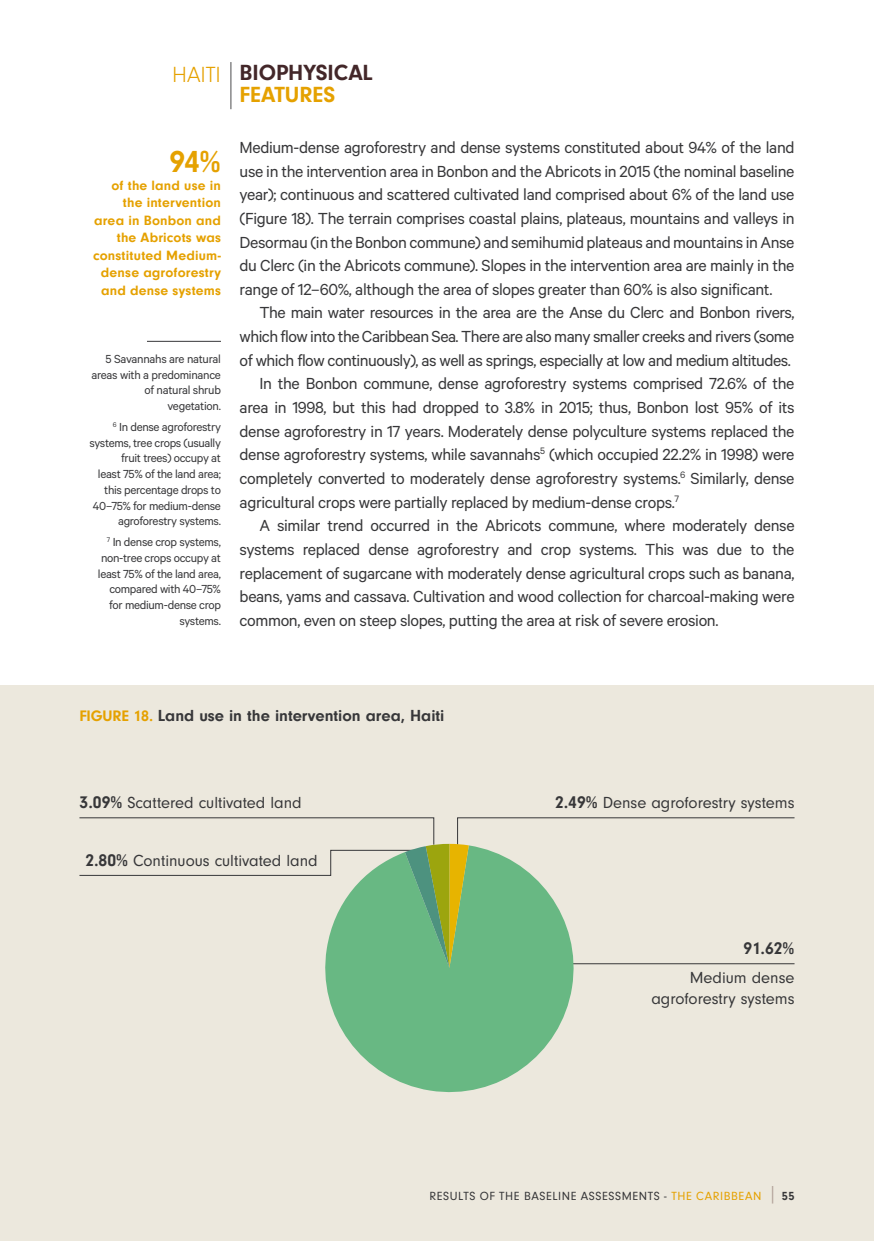
<style>
.page{position:relative;width:874px;height:1241px;background:#fff}
.page>*{position:absolute;margin:0;border:0;box-sizing:border-box;transform-origin:0 0}
.t1{font:700 31.5px "Neuzeit Grotesk";color:#e5a100}
.t2{font:700 22.75px/21.9px "Neuzeit Grotesk";letter-spacing:-.005em;color:#432729}
.t3{font:18.03px/23.6px "Calibre";letter-spacing:-.02em;color:#373739;text-align:justify}
.t4{font:700 17.5px "Neuzeit Grotesk";color:#373739}
.t5{font:16.62px/21px "Neuzeit Grotesk";color:#373739;text-align:right}
.t6{font:700 16.62px "Neuzeit Grotesk";color:#373739}
.t7{font:700 14px/17.5px "Neuzeit Grotesk";letter-spacing:.015em;color:#e5a100;text-align:right}
.t8{font:13.12px/15.8px "Calibre";letter-spacing:-.025em;color:#373739;text-align:right}
.t9{font:12.25px "Neuzeit Grotesk";letter-spacing:.05em;color:#373739}
.s1{font-weight:300;color:#e5a100}
.s2{color:#e5a100}
.s3{font-size:15.75px;color:#e5a100}
.s4{font-weight:700;font-size:17.5px}
.s5{font-weight:300;font-size:21px;color:#b0a097}
.s6{font-weight:700}
</style>
<div class="page">
<div style="left:0;top:685px;width:873px;height:555px;background:#ece8dd"></div>
<hr style="left:230px;top:62px;width:1px;height:47px;background:#373739">
<hr style="left:147px;top:341px;width:74px;height:1px;background:#373739">
<svg style="left:325px;top:967px;width:249px;height:126px;fill:#68b883"></svg>
<svg style="left:79px;top:817px;width:715px;height:150px"></svg>
<p class="t2" style="left:239px;top:61px;width:135px;text-indent:-67px"><span class="s1">HAITI</span> BIOPHYSICAL<br><span class="s2">FEATURES</span></p>
<h1 class="t1" style="left:169px;top:144px;width:53px">94%</h1>
<p class="t7" style="left:93px;top:176px;width:129px">of the land use in the intervention area in Bonbon and the Abricots was constituted Medium&shy;dense agroforestry and dense systems</p>
<p class="t8" style="left:91px;top:350px;width:131px">5 Savannahs are natural areas with a predominance of natural shrub vegetation.</p>
<p class="t8" style="left:89px;top:418px;width:133px"><sup>6</sup> In dense agroforestry systems, tree crops (usually fruit trees) occupy at<br>least 75% of the land area; this percentage drops to<br>40–75% for medium-dense agroforestry systems.</p>
<p class="t8" style="left:98px;top:533px;width:124px"><sup>7</sup> In dense crop systems, non-tree crops occupy at least 75% of the land area, compared with 40–75% for medium-dense crop systems.</p>
<p class="t3" style="left:239px;top:135px;width:556px">Medium-dense agroforestry and dense systems constituted about 94% of the land use in the intervention area in Bonbon and the Abricots in 2015 (the nominal baseline year); continuous and scattered cultivated land comprised about 6% of the land use (Figure 18). The terrain comprises coastal plains, plateaus, mountains and valleys in Desormau (in the Bonbon commune) and semihumid plateaus and mountains in Anse du Clerc (in the Abricots commune). Slopes in the intervention area are mainly in the range of 12–60%, although the area of slopes greater than 60% is also significant.</p>
<p class="t3" style="left:259px;top:300px;width:536px">The main water resources in the area are the Anse du Clerc and Bonbon rivers,</p>
<p class="t3" style="left:239px;top:324px;width:556px">which flow into the Caribbean Sea. There are also many smaller creeks and rivers (some</p>
<p class="t3" style="left:239px;top:347px;width:552px">of which flow continuously), as well as springs, especially at low and medium altitudes.</p>
<p class="t3" style="left:259px;top:371px;width:536px">In the Bonbon commune, dense agroforestry systems comprised 72.6% of the</p>
<p class="t3" style="left:239px;top:395px;width:556px">area in 1998, but this had dropped to 3.8% in 2015; thus, Bonbon lost 95% of its</p>
<p class="t3" style="left:239px;top:418px;width:556px">dense agroforestry in 17 years. Moderately dense polyculture systems replaced the</p>
<p class="t3" style="left:239px;top:442px;width:556px">dense agroforestry systems, while savannahs<sup>5</sup> (which occupied 22.2% in 1998) were</p>
<p class="t3" style="left:239px;top:466px;width:556px">completely converted to moderately dense agroforestry systems.<sup>6</sup> Similarly, dense</p>
<p class="t3" style="left:239px;top:489px;width:440px">agricultural crops were partially replaced by medium-dense crops.<sup>7</sup></p>
<p class="t3" style="left:259px;top:513px;width:536px">A similar trend occurred in the Abricots commune, where moderately dense</p>
<p class="t3" style="left:239px;top:536px;width:556px">systems replaced dense agroforestry and crop systems. This was due to the</p>
<p class="t3" style="left:239px;top:560px;width:556px">replacement of sugarcane with moderately dense agricultural crops such as banana,</p>
<p class="t3" style="left:239px;top:584px;width:556px">beans, yams and cassava. Cultivation and wood collection for charcoal-making were</p>
<p class="t3" style="left:239px;top:607px;width:480px">common, even on steep slopes, putting the area at risk of severe erosion.</p>
<p class="t6" style="left:79px;top:706px;width:366px"><span class="s3">FIGURE 18.</span> Land use in the intervention area, Haiti</p>
<p class="t5" style="left:79px;top:792px;width:224px"><span class="s4">3.09%</span> Scattered cultivated land</p>
<p class="t5" style="left:554px;top:792px;width:241px"><span class="s4">2.49%</span> Dense agroforestry systems</p>
<p class="t5" style="left:85px;top:850px;width:234px"><span class="s4">2.80%</span> Continuous cultivated land</p>
<p class="t4" style="left:743px;top:938px;width:53px">91.62%</p>
<p class="t5" style="left:651px;top:967px;width:144px">Medium dense agroforestry systems</p>
<p class="t9" style="left:429px;top:1189px;width:366px">RESULTS OF THE BASELINE ASSESSMENTS - <span class="s2">THE CARIBBEAN</span> <span class="s5">|</span> <span class="s6">55</span></p>
</div>
